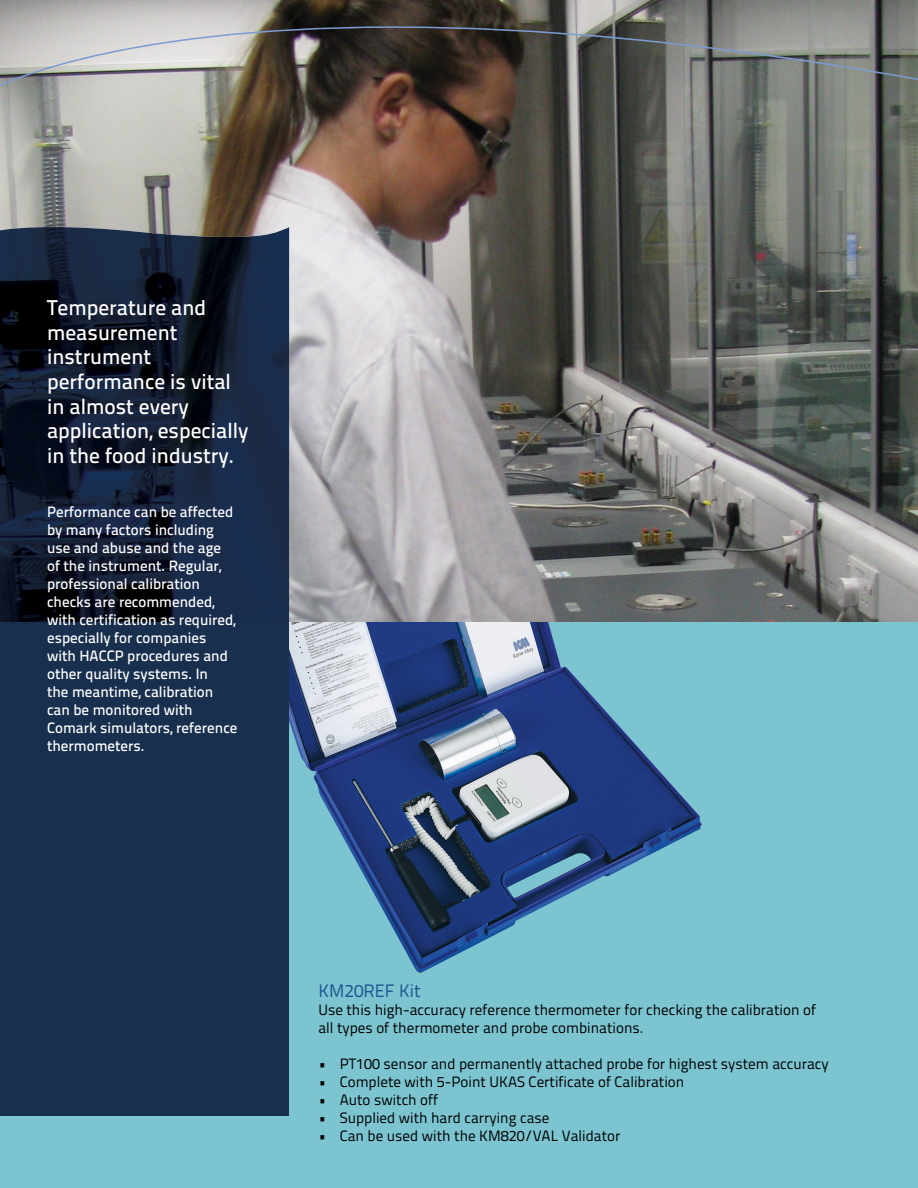
<style>
.page{position:relative;width:918px;height:1188px;background:#fff}
.page>*{position:absolute;margin:0;border:0;box-sizing:border-box;transform-origin:0 0}
.t1{font:21.45px/24.6px "Titillium Text 25 L 600 wt";color:#fff}
.t2{font:18px "Titillium Text 25 L 400 wt";color:#205292}
.t3{font:15px/18px "Titillium Text 25 L 600 wt";color:#fff}
.t4{font:15px/18px "Titillium Text 25 L 400 wt";color:#000}
</style>
<div class="page">
<img style="left:0;top:0;width:918px;height:623px">
<div style="left:0;top:623px;width:918px;height:565px;background:#7bc4d0"></div>
<img style="left:0;top:26px;width:918px;height:111px">
<img style="left:0;top:227px;width:289px;height:396px">
<div style="left:0;top:623px;width:289px;height:493px;background:#182f4d"></div>
<img style="left:289px;top:623px;width:413px;height:350px">
<h1 class="t1" style="left:47px;top:297px;width:203px">Temperature and measurement instrument performance is vital in almost every application, especially in the food industry.</h1>
<p class="t3" style="left:47px;top:504px;width:192px">Performance can be affected by many factors including use and abuse and the age of the instrument. Regular, professional calibration checks are recommended, with certification as required, especially for companies with HACCP procedures and other quality systems. In<br>the meantime, calibration can be monitored with<br>Comark simulators, reference thermometers.</p>
<p class="t2" style="left:318px;top:983px;width:104px">KM20REF Kit</p>
<p class="t4" style="left:318px;top:1002px;width:499px">Use this high-accuracy reference thermometer for checking the calibration of all types of thermometer and probe combinations.</p>
<p class="t4" style="left:318px;top:1056px;width:512px">• PT100 sensor and permanently attached probe for highest system accuracy</p>
<p class="t4" style="left:318px;top:1074px;width:367px">• Complete with 5-Point UKAS Certificate of Calibration</p>
<p class="t4" style="left:318px;top:1092px;width:121px">• Auto switch off</p>
<p class="t4" style="left:318px;top:1110px;width:232px">• Supplied with hard carrying case</p>
<p class="t4" style="left:318px;top:1128px;width:304px">• Can be used with the KM820/VAL Validator</p>
</div>
